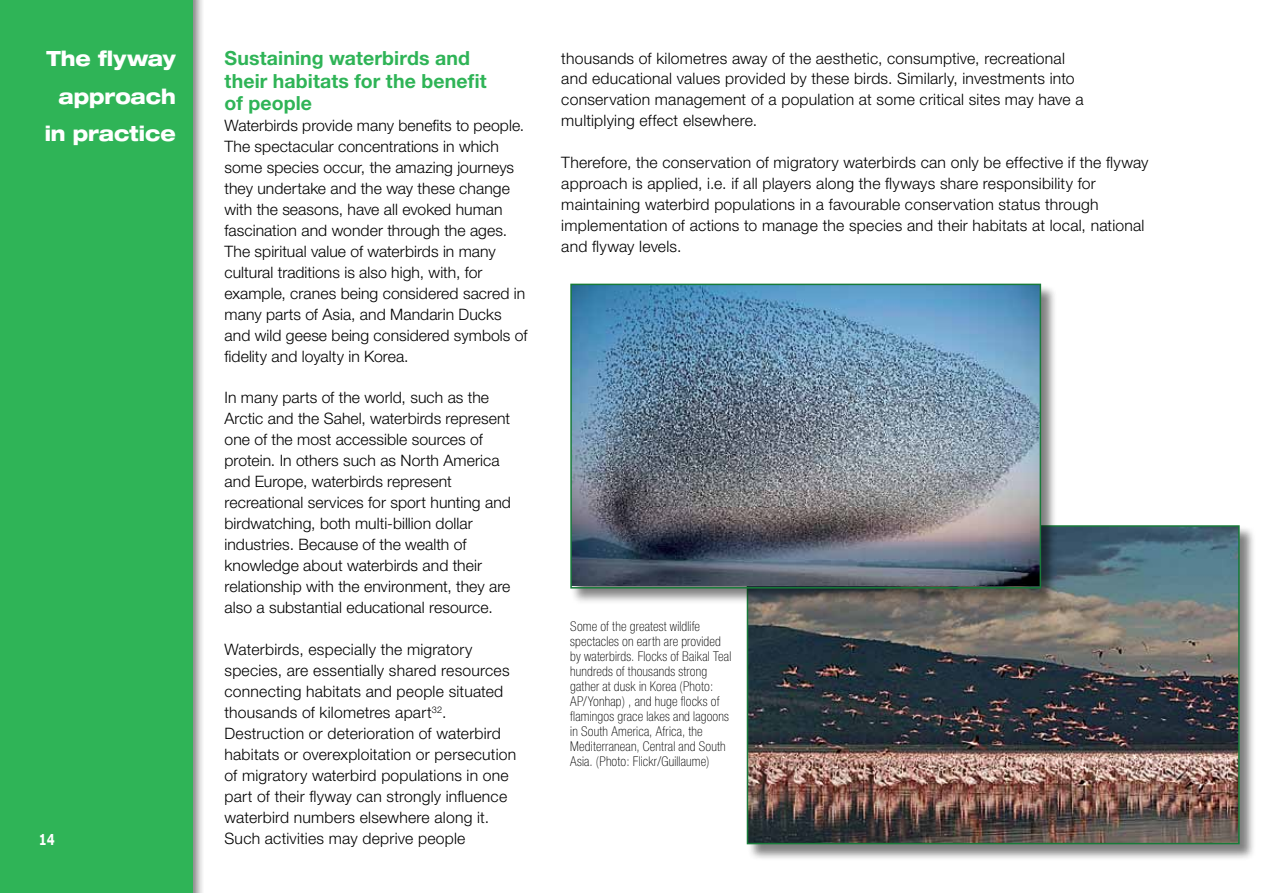
<style>
.page{position:relative;width:1263px;height:893px;background:#fff}
.page>*{position:absolute;margin:0;border:0;box-sizing:border-box;transform-origin:0 0}
.t1{font:800 expanded 21px/37.5px "Helvetica Neue";letter-spacing:-.005em;color:#fff;text-align:right;scale:.9 1}
.t2{font:700 19.5px/22.5px "Helvetica Neue";letter-spacing:.005em;color:#2fb457}
.t3{font:300 15.75px/21px "Helvetica Neue";letter-spacing:.005em;color:#000}
.t4{font:700 15px "Verdana";color:#fff;scale:.75 1}
.t5{font:100 condensed 13.5px/15px "Helvetica Neue";letter-spacing:.015em;color:#000}
</style>
<div class="page">
<div style="left:0;top:0;width:205px;height:893px;background:#000;opacity:.5"></div>
<div style="left:0;top:0;width:193px;height:893px;background:#2fb457"></div>
<div style="left:747px;top:525px;width:509px;height:336px;background:#000;opacity:.5"></div>
<img style="left:750px;top:528px;width:487px;height:313px">
<div style="left:747px;top:525px;width:493px;height:319px;border:2px solid #177b39"></div>
<div style="left:571px;top:284px;width:487px;height:321px;background:#000;opacity:.5"></div>
<img style="left:573px;top:287px;width:465px;height:299px">
<div style="left:570px;top:284px;width:471px;height:305px;border:2px solid #177b39"></div>
<h1 class="t1" style="left:45px;top:39px;width:147px">The flyway approach in practice</h1>
<p class="t2" style="left:225px;top:46px;width:264px">Sustaining waterbirds and their habitats for the benefit of people</p>
<p class="t3" style="left:225px;top:115px;width:304px">Waterbirds provide many benefits to people.<br>The spectacular concentrations in which some species occur, the amazing journeys they undertake and the way these change with the seasons, have all evoked human fascination and wonder through the ages.<br>The spiritual value of waterbirds in many cultural traditions is also high, with, for example, cranes being considered sacred in many parts of Asia, and Mandarin Ducks and wild geese being considered symbols of fidelity and loyalty in Korea.</p>
<p class="t3" style="left:225px;top:387px;width:288px">In many parts of the world, such as the Arctic and the Sahel, waterbirds represent one of the most accessible sources of protein. In others such as North America and Europe, waterbirds represent recreational services for sport hunting and birdwatching, both multi-billion dollar industries. Because of the wealth of knowledge about waterbirds and their relationship with the environment, they are also a substantial educational resource.</p>
<p class="t3" style="left:225px;top:638px;width:293px">Waterbirds, especially the migratory species, are essentially shared resources connecting habitats and people situated thousands of kilometres apart<sup>32</sup>.<br>Destruction or deterioration of waterbird habitats or overexploitation or persecution of migratory waterbird populations in one part of their flyway can strongly influence waterbird numbers elsewhere along it.<br>Such activities may deprive people</p>
<p class="t4" style="left:39px;top:830px;width:23px">14</p>
<p class="t3" style="left:561px;top:47px;width:524px">thousands of kilometres away of the aesthetic, consumptive, recreational and educational values provided by these birds. Similarly, investments into conservation management of a population at some critical sites may have a multiplying effect elsewhere.</p>
<p class="t3" style="left:561px;top:151px;width:589px">Therefore, the conservation of migratory waterbirds can only be effective if the flyway approach is applied, i.e. if all players along the flyways share responsibility for maintaining waterbird populations in a favourable conservation status through implementation of actions to manage the species and their habitats at local, national and flyway levels.</p>
<p class="t5" style="left:570px;top:619px;width:163px">Some of the greatest wildlife spectacles on earth are provided by waterbirds. Flocks of Baikal Teal hundreds of thousands strong gather at dusk in Korea (Photo:<br>AP/Yonhap) , and huge flocks of flamingos grace lakes and lagoons in South America, Africa, the<br>Mediterranean, Central and South<br>Asia. (Photo: Flickr/Guillaume)</p>
</div>
